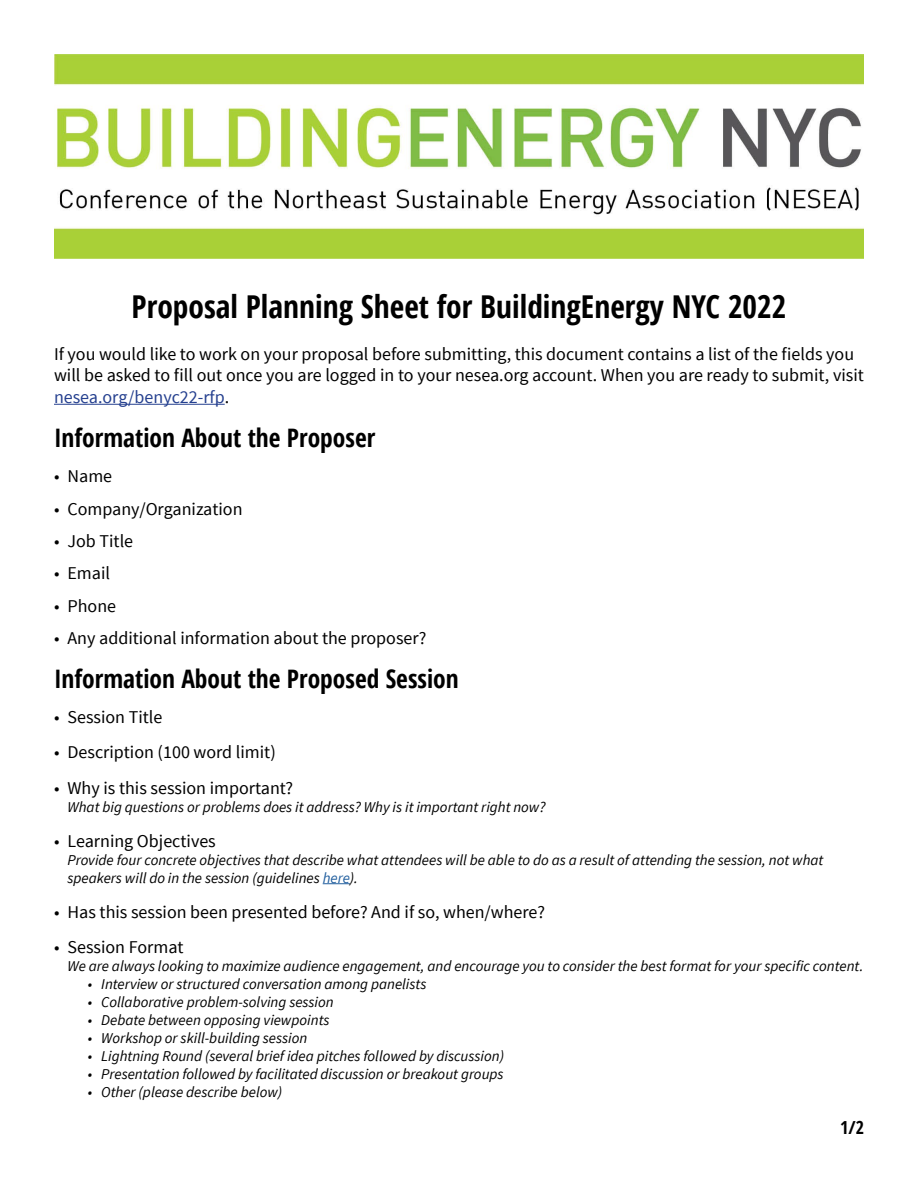
<style>
.page{position:relative;width:918px;height:1188px;background:#fff}
.page>*{position:absolute;margin:0;border:0;box-sizing:border-box;transform-origin:0 0}
.t1{font:700 condensed 31.5px "Open Sans";color:#000}
.t2{font:700 condensed 25.5px "Open Sans";color:#000}
.t3{font:18px/21.6px "Source Sans Pro";color:#000}
.t4{font:700 condensed 18px "Open Sans";color:#000}
.t5{font:italic 15px/18px "Source Sans Pro";color:#000}
.s1{color:#25408f}
.s2{color:#215e9e}
</style>
<div class="page">
<img style="left:54px;top:54px;width:810px;height:205px">
<hr style="left:54px;top:404px;width:171px;height:1px;background:#25408f">
<svg style="left:323px;top:883px;width:27px;height:1px"></svg>
<h1 class="t1" style="left:132px;top:284px;width:656px">Proposal Planning Sheet for BuildingEnergy NYC 2022</h1>
<p class="t3" style="left:54px;top:343px;width:811px">If you would like to work on your proposal before submitting, this document contains a list of the fields you will be asked to fill out once you are logged in to your nesea.org account. When you are ready to submit, visit <span class="s1">nesea.org/benyc22-rfp</span>.</p>
<h2 class="t2" style="left:54px;top:420px;width:323px">Information About the Proposer</h2>
<p class="t3" style="left:54px;top:466px;width:60px">• Name</p>
<p class="t3" style="left:54px;top:498px;width:190px">• Company/Organization</p>
<p class="t3" style="left:54px;top:530px;width:81px">• Job Title</p>
<p class="t3" style="left:54px;top:563px;width:58px">• Email</p>
<p class="t3" style="left:54px;top:595px;width:64px">• Phone</p>
<p class="t3" style="left:54px;top:628px;width:374px">• Any additional information about the proposer?</p>
<h2 class="t2" style="left:54px;top:661px;width:406px">Information About the Proposed Session</h2>
<p class="t3" style="left:54px;top:707px;width:110px">• Session Title</p>
<p class="t3" style="left:54px;top:742px;width:223px">• Description (100 word limit)</p>
<p class="t3" style="left:54px;top:777px;width:241px">• Why is this session important?</p>
<p class="t5" style="left:68px;top:798px;width:480px">What big questions or problems does it address? Why is it important right now?</p>
<p class="t3" style="left:54px;top:830px;width:163px">• Learning Objectives</p>
<p class="t5" style="left:68px;top:851px;width:758px">Provide four concrete objectives that describe what attendees will be able to do as a result of attending the session, not what speakers will do in the session (guidelines <span class="s2">here</span>).</p>
<p class="t3" style="left:54px;top:901px;width:493px">• Has this session been presented before? And if so, when/where?</p>
<p class="t3" style="left:54px;top:936px;width:131px">• Session Format</p>
<p class="t5" style="left:68px;top:957px;width:797px">We are always looking to maximize audience engagement, and encourage you to consider the best format for your specific content.</p>
<p class="t5" style="left:88px;top:975px;width:340px">• Interview or structured conversation among panelists</p>
<p class="t5" style="left:88px;top:993px;width:248px">• Collaborative problem-solving session</p>
<p class="t5" style="left:88px;top:1011px;width:243px">• Debate between opposing viewpoints</p>
<p class="t5" style="left:88px;top:1029px;width:221px">• Workshop or skill-building session</p>
<p class="t5" style="left:88px;top:1047px;width:418px">• Lightning Round (several brief idea pitches followed by discussion)</p>
<p class="t5" style="left:88px;top:1065px;width:417px">• Presentation followed by facilitated discussion or breakout groups</p>
<p class="t5" style="left:88px;top:1083px;width:196px">• Other (please describe below)</p>
<p class="t4" style="left:840px;top:1115px;width:25px">1/2</p>
</div>
